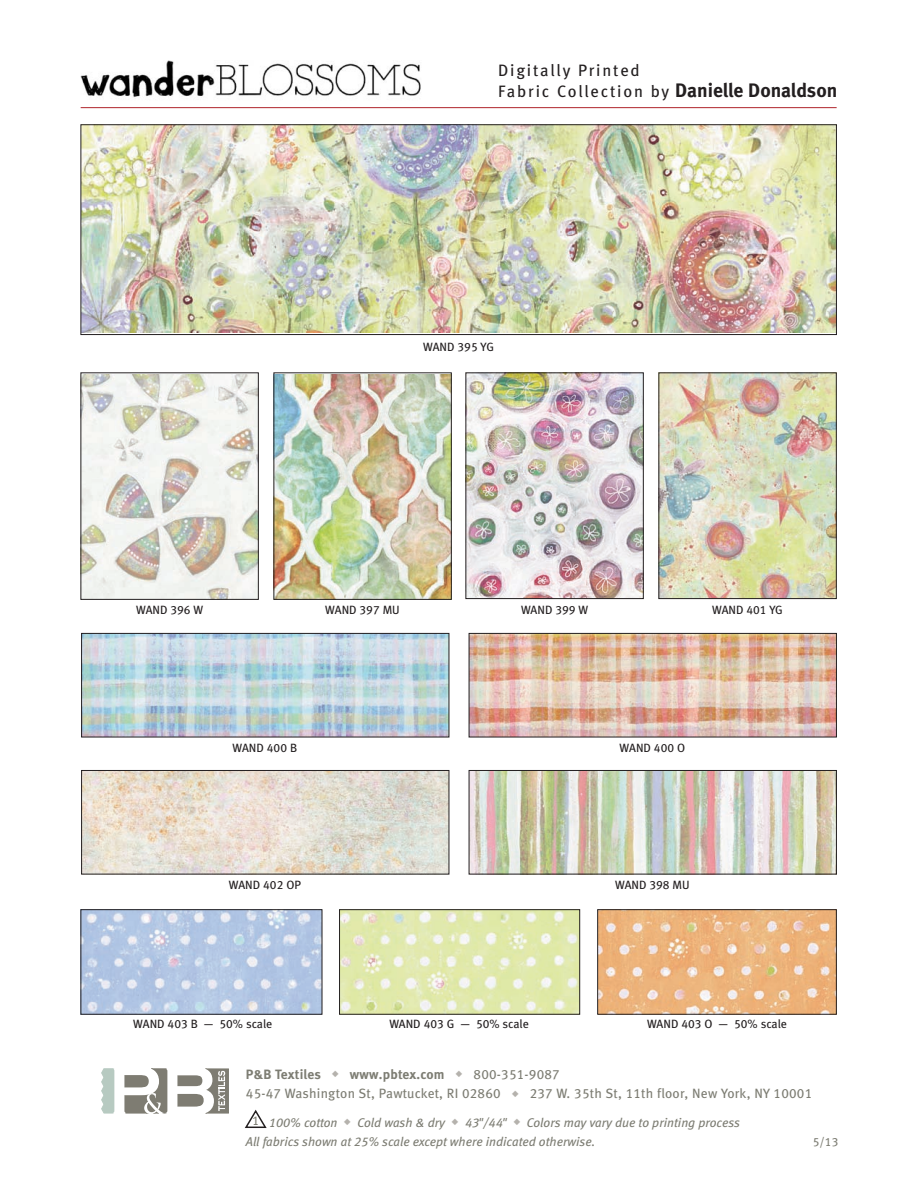
<style>
.page{position:relative;width:918px;height:1188px;background:#fff}
.page>*{position:absolute;margin:0;border:0;box-sizing:border-box;transform-origin:0 0}
.t1{font:16.5px/21px "Meta Book LF";letter-spacing:.11em;color:#231f20}
.t2{font:13.5px "Meta Book LF";letter-spacing:.015em;color:#7d7d73}
.t3{font:13.5px "Meta Bold LF";letter-spacing:.01em;color:#7d7d73}
.t4{font:italic 12.75px/19.5px "Meta Book LF";color:#7d7d73}
.t5{font:12px "Meta Book LF";color:#231f20}
.t6{font:12px "Meta Book LF";color:#7d7d73}
.s1{font-family:"Meta Bold LF";font-size:19.5px}
.s2{color:#b5b2ad}
.s3{font-family:"Meta Book LF"}
.s4{font-style:normal}
</style>
<div class="page">
<svg style="left:102px;top:1069px;width:127px;height:45px"></svg>
<img style="left:83px;top:635px;width:364px;height:100px">
<div style="left:81px;top:633px;width:368px;height:104px;border:1px solid #231f20"></div>
<img style="left:471px;top:635px;width:364px;height:100px">
<div style="left:469px;top:633px;width:368px;height:104px;border:1px solid #231f20"></div>
<img style="left:83px;top:772px;width:364px;height:100px">
<div style="left:81px;top:770px;width:368px;height:104px;border:1px solid #231f20"></div>
<img style="left:471px;top:772px;width:364px;height:100px">
<div style="left:469px;top:770px;width:368px;height:104px;border:1px solid #231f20"></div>
<img style="left:83px;top:127px;width:752px;height:205px">
<div style="left:81px;top:125px;width:756px;height:210px;border:1px solid #231f20"></div>
<img style="left:80px;top:60px;width:341px;height:38px">
<svg style="left:245px;top:1110px;width:22px;height:18px"></svg>
<img style="left:83px;top:375px;width:174px;height:223px">
<div style="left:81px;top:373px;width:178px;height:227px;border:1px solid #231f20"></div>
<img style="left:276px;top:375px;width:174px;height:223px">
<div style="left:274px;top:373px;width:178px;height:227px;border:1px solid #231f20"></div>
<img style="left:468px;top:375px;width:174px;height:222px">
<div style="left:466px;top:373px;width:178px;height:226px;border:1px solid #231f20"></div>
<img style="left:661px;top:375px;width:174px;height:222px">
<div style="left:659px;top:373px;width:178px;height:226px;border:1px solid #231f20"></div>
<hr style="left:81px;top:107px;width:756px;height:1px;background:#af242b">
<img style="left:83px;top:911px;width:237px;height:101px">
<div style="left:81px;top:909px;width:241px;height:105px;border:1px solid #231f20"></div>
<img style="left:341px;top:911px;width:237px;height:101px">
<div style="left:339px;top:909px;width:241px;height:105px;border:1px solid #231f20"></div>
<img style="left:599px;top:911px;width:236px;height:101px">
<div style="left:597px;top:909px;width:240px;height:105px;border:1px solid #231f20"></div>
<h1 class="t1" style="left:498px;top:61px;width:341px">Digitally Printed<br>Fabric Collection by <span class="s1">Danielle Donaldson</span></h1>
<p class="t5" style="left:423px;top:342px;width:72px">WAND 395 YG</p>
<p class="t5" style="left:136px;top:606px;width:68px">WAND 396 W</p>
<p class="t5" style="left:325px;top:606px;width:76px">WAND 397 MU</p>
<p class="t5" style="left:521px;top:605px;width:68px">WAND 399 W</p>
<p class="t5" style="left:712px;top:605px;width:72px">WAND 401 YG</p>
<p class="t5" style="left:233px;top:743px;width:66px">WAND 400 B</p>
<p class="t5" style="left:620px;top:743px;width:67px">WAND 400 O</p>
<p class="t5" style="left:229px;top:880px;width:74px">WAND 402 OP</p>
<p class="t5" style="left:615px;top:880px;width:76px">WAND 398 MU</p>
<p class="t5" style="left:133px;top:1020px;width:141px">WAND 403 B — 50% scale</p>
<p class="t5" style="left:389px;top:1020px;width:141px">WAND 403 G — 50% scale</p>
<p class="t5" style="left:647px;top:1019px;width:141px">WAND 403 O — 50% scale</p>
<p class="t3" style="left:246px;top:1069px;width:315px">P&amp;B Textiles <span class="s2">◆</span> www.pbtex.com <span class="s2">◆</span> <span class="s3">800-351-9087</span></p>
<p class="t2" style="left:246px;top:1089px;width:568px">45-47 Washington St, Pawtucket, RI 02860 <span class="s2">◆</span> 237 W. 35th St, 11th floor, New York, NY 10001</p>
<p class="t4" style="left:246px;top:1114px;width:496px;text-indent:6px"><span class="s4">1</span> 100% cotton <span class="s2">◆</span> Cold wash &amp; dry <span class="s2">◆</span> 43"/44" <span class="s2">◆</span> Colors may vary due to printing process<br>All fabrics shown at 25% scale except where indicated otherwise.</p>
<p class="t6" style="left:813px;top:1138px;width:27px">5/13</p>
</div>
